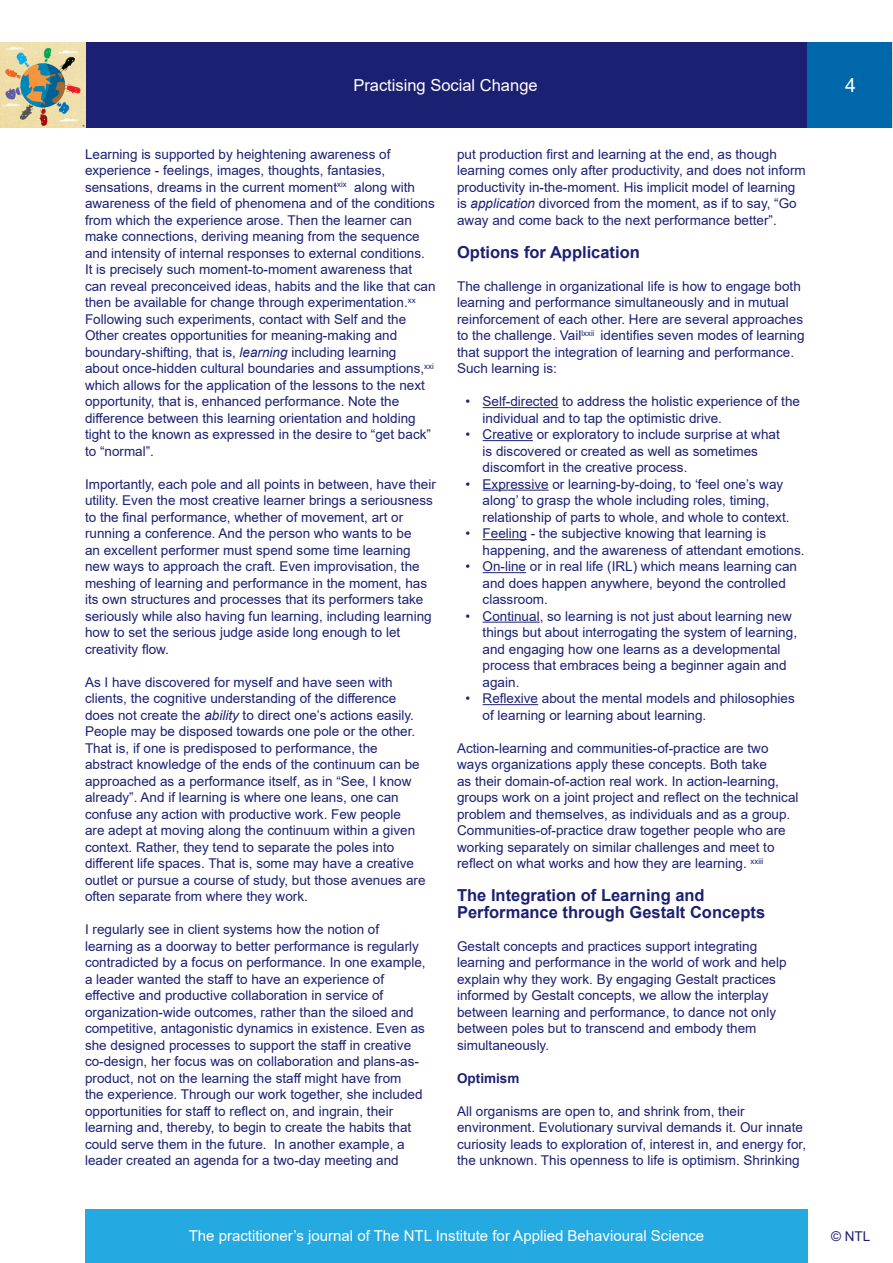
<style>
.page{position:relative;width:893px;height:1263px;background:#fff}
.page>*{position:absolute;margin:0;border:0;box-sizing:border-box;transform-origin:0 0}
.t1{font:19.5px "Arial";color:#fff}
.REFERENCES{font:700 16.5px/16.5px "Arial";color:#1c2072}
.t2{font:16.5px "Arial";color:#fff}
.t3{font:15px "Arial";color:#fff}
.REFERENCES-2{font:13.5px/16.5px "Arial";color:#1c2072}
.REFERENCES-3{font:700 13.5px "Arial";color:#1c2072}
.s1{font-style:italic}
</style>
<div class="page">
<div style="left:85px;top:43px;width:723px;height:85px;background:#1c2072"></div>
<div style="left:808px;top:43px;width:85px;height:85px;background:#0067aa"></div>
<img style="left:0;top:43px;width:85px;height:85px">
<div style="left:85px;top:1209px;width:723px;height:54px;background:#24aae1"></div>
<img style="left:892px;top:43px;width:1px;height:85px">
<hr style="left:483px;top:407px;width:75px;height:1px;background:#1c2072">
<hr style="left:483px;top:440px;width:50px;height:1px;background:#1c2072">
<hr style="left:483px;top:490px;width:66px;height:1px;background:#1c2072">
<hr style="left:483px;top:539px;width:44px;height:1px;background:#1c2072">
<hr style="left:483px;top:572px;width:43px;height:1px;background:#1c2072">
<hr style="left:483px;top:622px;width:57px;height:1px;background:#1c2072">
<hr style="left:483px;top:704px;width:55px;height:1px;background:#1c2072">
<p class="t2" style="left:353px;top:74px;width:186px">Practising Social Change</p>
<p class="REFERENCES-2" style="left:85px;top:146px;width:351px">Learning is supported by heightening awareness of experience - feelings, images, thoughts, fantasies, sensations, dreams in the current moment<sup>xix</sup> along with awareness of the field of phenomena and of the conditions from which the experience arose. Then the learner can</p>
<p class="REFERENCES-2" style="left:85px;top:228px;width:336px">make connections, deriving meaning from the sequence</p>
<p class="REFERENCES-2" style="left:85px;top:245px;width:341px">and intensity of internal responses to external conditions.</p>
<p class="REFERENCES-2" style="left:85px;top:261px;width:329px">It is precisely such moment-to-moment awareness that</p>
<p class="REFERENCES-2" style="left:85px;top:278px;width:352px">can reveal preconceived ideas, habits and the like that can</p>
<p class="REFERENCES-2" style="left:85px;top:294px;width:332px">then be available for change through experimentation.<sup>xx</sup></p>
<p class="REFERENCES-2" style="left:85px;top:311px;width:350px">Following such experiments, contact with Self and the Other creates opportunities for meaning-making and boundary-shifting, that is, <span class="s1">learning</span> including learning<br>about once-hidden cultural boundaries and assumptions,<sup>xxi </sup>which allows for the application of the lessons to the next opportunity, that is, enhanced performance. Note the difference between this learning orientation and holding tight to the known as expressed in the desire to “get back” to “normal”.</p>
<p class="REFERENCES-2" style="left:85px;top:476px;width:352px">Importantly, each pole and all points in between, have their utility. Even the most creative learner brings a seriousness to the final performance, whether of movement, art or running a conference. And the person who wants to be<br>an excellent performer must spend some time learning new ways to approach the craft. Even improvisation, the meshing of learning and performance in the moment, has its own structures and processes that its performers take seriously while also having fun learning, including learning how to set the serious judge aside long enough to let creativity flow.</p>
<p class="REFERENCES-2" style="left:85px;top:674px;width:342px">As I have discovered for myself and have seen with clients, the cognitive understanding of the difference does not create the <span class="s1">ability</span> to direct one’s actions easily.<br>People may be disposed towards one pole or the other.<br>That is, if one is predisposed to performance, the abstract knowledge of the ends of the continuum can be approached as a performance itself, as in “See, I know already”. And if learning is where one leans, one can confuse any action with productive work. Few people<br>are adept at moving along the continuum within a given context. Rather, they tend to separate the poles into different life spaces. That is, some may have a creative outlet or pursue a course of study, but those avenues are often separate from where they work.</p>
<p class="REFERENCES-2" style="left:85px;top:921px;width:342px">I regularly see in client systems how the notion of learning as a doorway to better performance is regularly contradicted by a focus on performance. In one example, a leader wanted the staff to have an experience of effective and productive collaboration in service of organization-wide outcomes, rather than the siloed and competitive, antagonistic dynamics in existence. Even as she designed processes to support the staff in creative co-design, her focus was on collaboration and plans-as&shy;product, not on the learning the staff might have from<br>the experience. Through our work together, she included opportunities for staff to reflect on, and ingrain, their learning and, thereby, to begin to create the habits that could serve them in the future. In another example, a leader created an agenda for a two-day meeting and</p>
<p class="REFERENCES-2" style="left:457px;top:146px;width:350px">put production first and learning at the end, as though learning comes only after productivity, and does not inform productivity in-the-moment. His implicit model of learning is <span class="s1">application</span> divorced from the moment, as if to say, “Go away and come back to the next performance better”.</p>
<p class="REFERENCES" style="left:457px;top:244px;width:184px">Options for Application</p>
<p class="REFERENCES-2" style="left:457px;top:278px;width:349px">The challenge in organizational life is how to engage both learning and performance simultaneously and in mutual reinforcement of each other. Here are several approaches to the challenge. Vail<sup>lxxii</sup> identifies seven modes of learning that support the integration of learning and performance.<br>Such learning is:</p>
<p class="REFERENCES-2" style="left:483px;top:393px;width:319px;text-indent:-17px">• Self-directed to address the holistic experience of the individual and to tap the optimistic drive.</p>
<p class="REFERENCES-2" style="left:483px;top:426px;width:299px;text-indent:-17px">• Creative or exploratory to include surprise at what is discovered or created as well as sometimes discomfort in the creative process.</p>
<p class="REFERENCES-2" style="left:483px;top:476px;width:308px;text-indent:-17px">• Expressive or learning-by-doing, to ‘feel one’s way along’ to grasp the whole including roles, timing, relationship of parts to whole, and whole to context.</p>
<p class="REFERENCES-2" style="left:483px;top:525px;width:323px;text-indent:-17px">• Feeling - the subjective knowing that learning is happening, and the awareness of attendant emotions.</p>
<p class="REFERENCES-2" style="left:483px;top:558px;width:316px;text-indent:-17px">• On-line or in real life (IRL) which means learning can and does happen anywhere, beyond the controlled classroom.</p>
<p class="REFERENCES-2" style="left:483px;top:608px;width:316px;text-indent:-17px">• Continual, so learning is not just about learning new things but about interrogating the system of learning, and engaging how one learns as a developmental process that embraces being a beginner again and again.</p>
<p class="REFERENCES-2" style="left:483px;top:690px;width:314px;text-indent:-17px">• Reflexive about the mental models and philosophies of learning or learning about learning.</p>
<p class="REFERENCES-2" style="left:457px;top:740px;width:343px">Action-learning and communities-of-practice are two ways organizations apply these concepts. Both take<br>as their domain-of-action real work. In action-learning, groups work on a joint project and reflect on the technical problem and themselves, as individuals and as a group.<br>Communities-of-practice draw together people who are working separately on similar challenges and meet to reflect on what works and how they are learning. <sup>xxiii</sup></p>
<p class="REFERENCES" style="left:457px;top:887px;width:310px">The Integration of Learning and<br>Performance through Gestalt Concepts</p>
<p class="REFERENCES-2" style="left:457px;top:938px;width:331px">Gestalt concepts and practices support integrating learning and performance in the world of work and help explain why they work. By engaging Gestalt practices informed by Gestalt concepts, we allow the interplay between learning and performance, to dance not only between poles but to transcend and embody them simultaneously.</p>
<p class="REFERENCES-3" style="left:457px;top:1068px;width:64px">Optimism</p>
<p class="REFERENCES-2" style="left:457px;top:1103px;width:350px">All organisms are open to, and shrink from, their environment. Evolutionary survival demands it. Our innate curiosity leads to exploration of, interest in, and energy for, the unknown. This openness to life is optimism. Shrinking</p>
<h1 class="t1" style="left:845px;top:72px;width:12px">4</h1>
<p class="t3" style="left:189px;top:1226px;width:517px">The practitioner’s journal of The NTL Institute for Applied Behavioural Science</p>
<p class="REFERENCES-2" style="left:831px;top:1228px;width:41px">© NTL</p>
</div>
